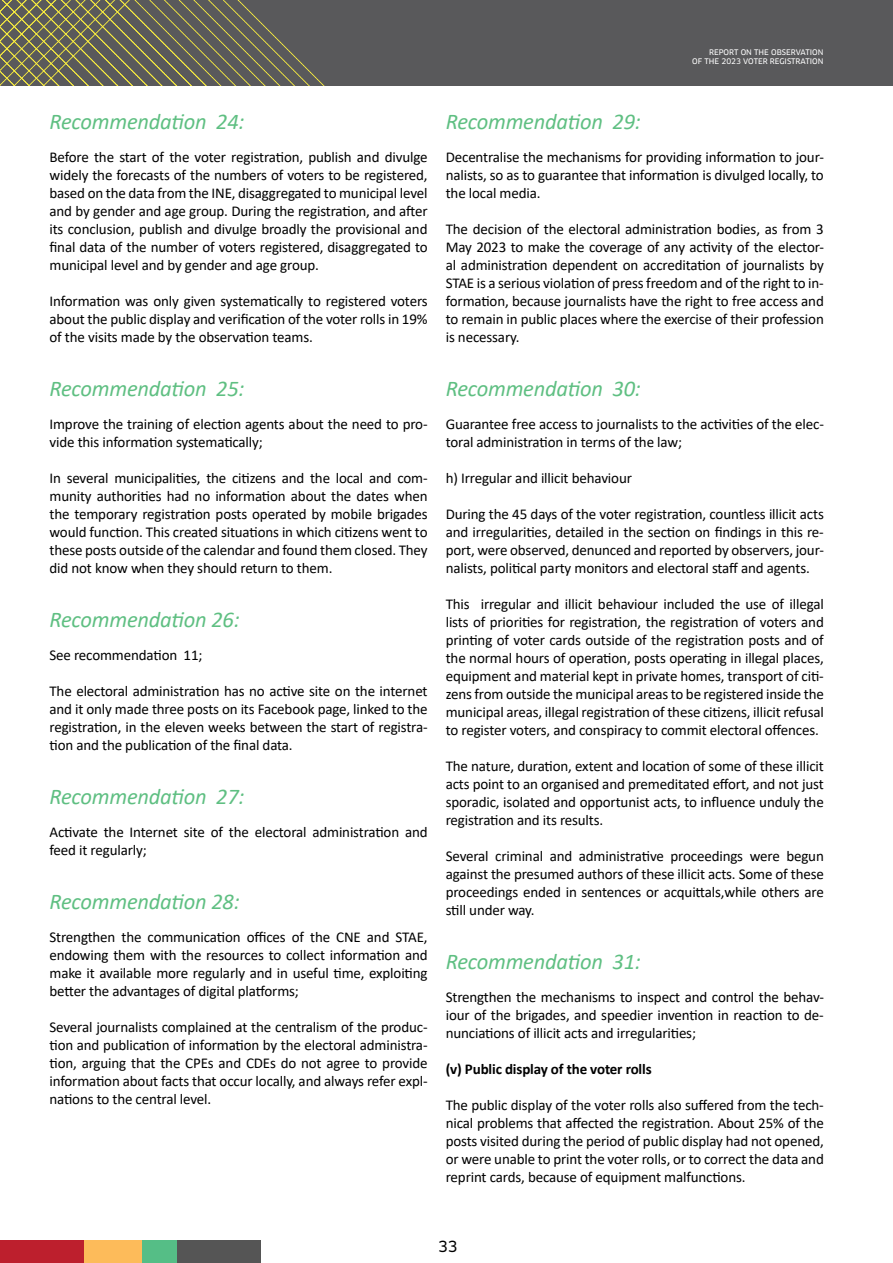
<style>
.page{position:relative;width:893px;height:1263px;background:#fff}
.page>*{position:absolute;margin:0;border:0;box-sizing:border-box;transform-origin:0 0}
.t1{font:italic 22.5px "Calibri";letter-spacing:-.01em;color:#5fbf82}
.t2{font:15px/18px "Calibri";letter-spacing:-.01em;color:#000;text-align:justify}
.t3{font:700 15px "Calibri";letter-spacing:-.01em;color:#000}
.t4{font:15px "Clan OT News";color:#000}
.t5{font:7.5px/9px "Clan OT News";color:#fff;text-align:right}
</style>
<div class="page">
<div style="left:0;top:0;width:893px;height:85px;background:#59595b"></div>
<svg style="left:0;top:0;width:324px;height:85px"></svg>
<div style="left:120px;top:1240px;width:83px;height:23px;background:#55be86"></div>
<div style="left:177px;top:1240px;width:84px;height:23px;background:#555"></div>
<div style="left:58px;top:1240px;width:84px;height:23px;background:#fdbb5a"></div>
<div style="left:0;top:1240px;width:84px;height:23px;background:#bd1f2d"></div>
<p class="t5" style="left:692px;top:48px;width:133px">REPORT ON THE OBSERVATION<br>OF THE 2023 VOTER REGISTRATION</p>
<h1 class="t1" style="left:50px;top:105px;width:197px">Recommendation 24:</h1>
<p class="t2" style="left:50px;top:147px;width:380px">Before the start of the voter registration, publish and divulge widely the forecasts of the numbers of voters to be registered, based on the data from the INE, disaggregated to municipal level and by gender and age group. During the registration, and after its conclusion, publish and divulge broadly the provisional and final data of the number of voters registered, disaggregated to municipal level and by gender and age group.</p>
<p class="t2" style="left:50px;top:291px;width:380px">Information was only given systematically to registered voters about the public display and verification of the voter rolls in 19% of the visits made by the observation teams.</p>
<h1 class="t1" style="left:50px;top:372px;width:197px">Recommendation 25:</h1>
<p class="t2" style="left:50px;top:414px;width:380px">Improve the training of election agents about the need to pro&shy;vide this information systematically;</p>
<p class="t2" style="left:50px;top:468px;width:380px">In several municipalities, the citizens and the local and com&shy;munity authorities had no information about the dates when the temporary registration posts operated by mobile brigades would function. This created situations in which citizens went to these posts outside of the calendar and found them closed. They did not know when they should return to them.</p>
<h1 class="t1" style="left:50px;top:603px;width:192px">Recommendation 26:</h1>
<p class="t2" style="left:50px;top:645px;width:155px">See recommendation 11;</p>
<p class="t2" style="left:50px;top:681px;width:380px">The electoral administration has no active site on the internet and it only made three posts on its Facebook page, linked to the registration, in the eleven weeks between the start of registra&shy;tion and the publication of the final data.</p>
<h1 class="t1" style="left:50px;top:780px;width:197px">Recommendation 27:</h1>
<p class="t2" style="left:50px;top:822px;width:380px">Activate the Internet site of the electoral administration and feed it regularly;</p>
<h1 class="t1" style="left:50px;top:885px;width:192px">Recommendation 28:</h1>
<p class="t2" style="left:50px;top:927px;width:380px">Strengthen the communication offices of the CNE and STAE, endowing them with the resources to collect information and make it available more regularly and in useful time, exploiting better the advantages of digital platforms;</p>
<p class="t2" style="left:50px;top:1017px;width:380px">Several journalists complained at the centralism of the produc&shy;tion and publication of information by the electoral administra&shy;tion, arguing that the CPEs and CDEs do not agree to provide information about facts that occur locally, and always refer expl&shy;nations to the central level.</p>
<h1 class="t1" style="left:446px;top:105px;width:197px">Recommendation 29:</h1>
<p class="t2" style="left:446px;top:147px;width:380px">Decentralise the mechanisms for providing information to jour&shy;nalists, so as to guarantee that information is divulged locally, to the local media.</p>
<p class="t2" style="left:446px;top:219px;width:380px">The decision of the electoral administration bodies, as from 3<br>May 2023 to make the coverage of any activity of the elector&shy;al administration dependent on accreditation of journalists by STAE is a serious violation of press freedom and of the right to in&shy;formation, because journalists have the right to free access and to remain in public places where the exercise of their profession is necessary.</p>
<h1 class="t1" style="left:446px;top:372px;width:197px">Recommendation 30:</h1>
<p class="t2" style="left:446px;top:414px;width:380px">Guarantee free access to journalists to the activities of the elec&shy;toral administration in terms of the law;</p>
<p class="t2" style="left:446px;top:468px;width:188px">h) Irregular and illicit behaviour</p>
<p class="t2" style="left:446px;top:504px;width:380px">During the 45 days of the voter registration, countless illicit acts and irregularities, detailed in the section on findings in this re&shy;port, were observed, denunced and reported by observers, jour&shy;nalists, political party monitors and electoral staff and agents.</p>
<p class="t2" style="left:446px;top:594px;width:380px">This irregular and illicit behaviour included the use of illegal lists of priorities for registration, the registration of voters and printing of voter cards outside of the registration posts and of the normal hours of operation, posts operating in illegal places, equipment and material kept in private homes, transport of citi&shy;zens from outside the municipal areas to be registered inside the municipal areas, illegal registration of these citizens, illicit refusal to register voters, and conspiracy to commit electoral offences.</p>
<p class="t2" style="left:446px;top:756px;width:380px">The nature, duration, extent and location of some of these illicit acts point to an organised and premeditated effort, and not just sporadic, isolated and opportunist acts, to influence unduly the registration and its results.</p>
<p class="t2" style="left:446px;top:846px;width:380px">Several criminal and administrative proceedings were begun against the presumed authors of these illicit acts. Some of these proceedings ended in sentences or acquittals,while others are still under way.</p>
<h1 class="t1" style="left:446px;top:945px;width:197px">Recommendation 31:</h1>
<p class="t2" style="left:446px;top:987px;width:380px">Strengthen the mechanisms to inspect and control the behav&shy;iour of the brigades, and speedier invention in reaction to de&shy;nunciations of illicit acts and irregularities;</p>
<p class="t3" style="left:446px;top:1058px;width:207px">(v) Public display of the voter rolls</p>
<p class="t2" style="left:446px;top:1095px;width:380px">The public display of the voter rolls also suffered from the tech&shy;nical problems that affected the registration. About 25% of the posts visited during the period of public display had not opened, or were unable to print the voter rolls, or to correct the data and reprint cards, because of equipment malfunctions.</p>
<p class="t4" style="left:438px;top:1238px;width:21px">33</p>
</div>
